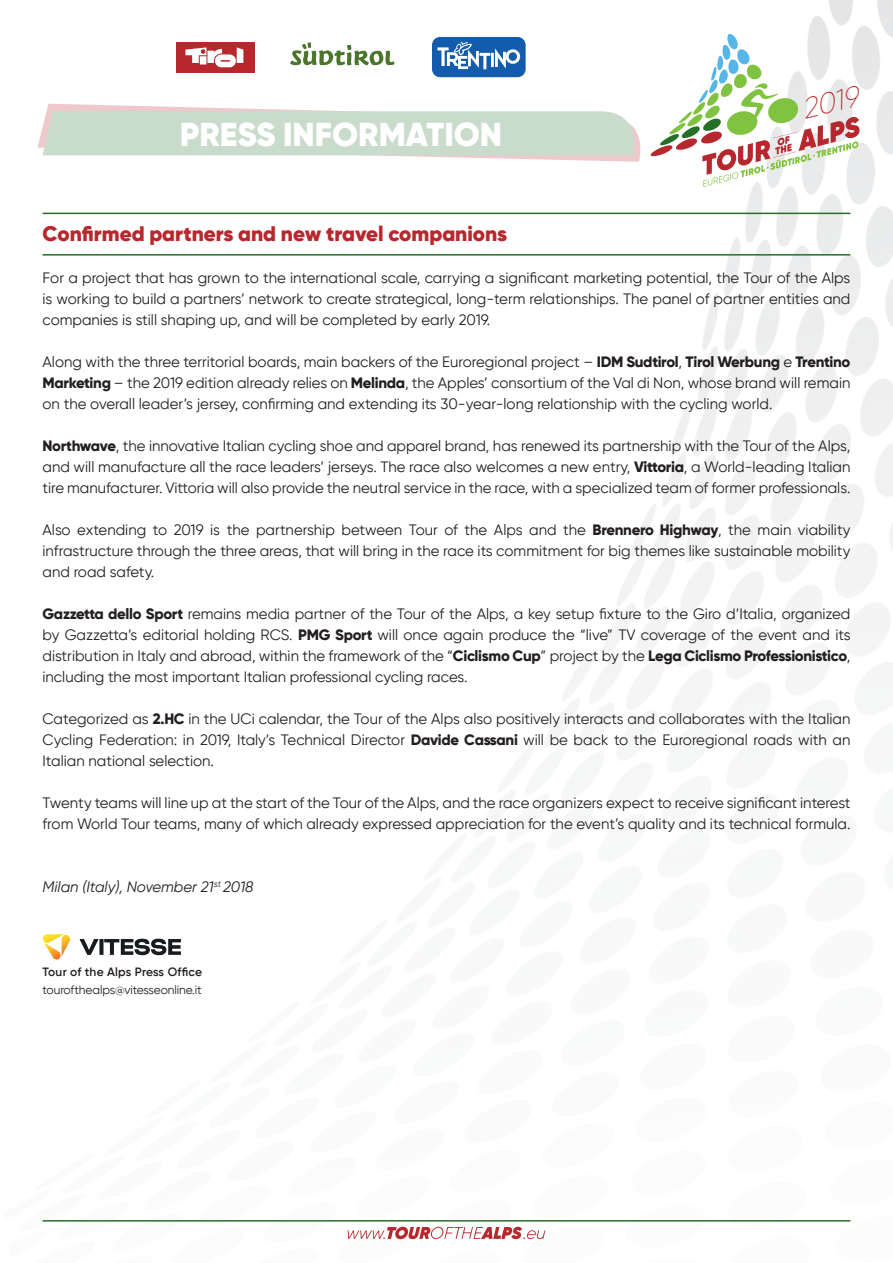
<style>
.page{position:relative;width:893px;height:1263px;background:#fff}
.page>*{position:absolute;margin:0;border:0;box-sizing:border-box;transform-origin:0 0}
.t1{font:900 33px "Vetta";color:#fff}
.t2{font:italic 200 28.5px "Vetta";color:#b7282e}
.t3{font:900 21px "Vetta";color:#b7282e}
.t4{font:15px/21px "Vetta";color:#231f20;text-align:justify}
.t5{font:italic 15px "Vetta";color:#231f20}
.t6{font:12px "Vetta";letter-spacing:-.01em;color:#231f20}
.t7{font:600 12px "Vetta";letter-spacing:.01em;color:#231f20}
.s1{font-weight:800}
</style>
<div class="page">
<svg style="left:348px;top:1226px;width:197px;height:14px"></svg>
<hr style="left:43px;top:1220px;width:807px;height:1px;background:#257029">
<svg style="left:37px;top:33px;width:822px;height:154px"></svg>
<hr style="left:43px;top:213px;width:807px;height:1px;background:#257029">
<hr style="left:43px;top:254px;width:807px;height:2px;background:#257029">
<img style="left:42px;top:934px;width:140px;height:26px">
<p class="t1" style="left:180px;top:114px;width:324px">PRESS INFORMATION</p>
<h2 class="t2" style="left:798px;top:92px;width:59px;rotate:-13deg">2019</h2>
<p class="t3" style="left:43px;top:220px;width:466px">Confirmed partners and new travel companions</p>
<p class="t4" style="left:43px;top:267px;width:809px">For a project that has grown to the international scale, carrying a significant marketing potential, the Tour of the Alps is working to build a partners’ network to create strategical, long-term relationships. The panel of partner entities and companies is still shaping up, and will be completed by early 2019.</p>
<p class="t4" style="left:43px;top:351px;width:809px">Along with the three territorial boards, main backers of the Euroregional project – <span class="s1">IDM Sudtirol</span>, <span class="s1">Tirol Werbung</span> e <span class="s1">Trentino Marketing</span> – the 2019 edition already relies on <span class="s1">Melinda</span>, the Apples’ consortium of the Val di Non, whose brand will remain on the overall leader’s jersey, confirming and extending its 30-year-long relationship with the cycling world.</p>
<p class="t4" style="left:43px;top:435px;width:809px"><span class="s1">Northwave</span>, the innovative Italian cycling shoe and apparel brand, has renewed its partnership with the Tour of the Alps, and will manufacture all the race leaders’ jerseys. The race also welcomes a new entry, <span class="s1">Vittoria</span>, a World-leading Italian tire manufacturer. Vittoria will also provide the neutral service in the race, with a specialized team of former professionals.</p>
<p class="t4" style="left:43px;top:519px;width:809px">Also extending to 2019 is the partnership between Tour of the Alps and the <span class="s1">Brennero Highway</span>, the main viability infrastructure through the three areas, that will bring in the race its commitment for big themes like sustainable mobility and road safety.</p>
<p class="t4" style="left:43px;top:603px;width:809px"><span class="s1">Gazzetta dello Sport</span> remains media partner of the Tour of the Alps, a key setup fixture to the Giro d’Italia, organized by Gazzetta’s editorial holding RCS. <span class="s1">PMG Sport</span> will once again produce the “live” TV coverage of the event and its distribution in Italy and abroad, within the framework of the “<span class="s1">Ciclismo Cup</span>” project by the <span class="s1">Lega Ciclismo Professionistico</span>, including the most important Italian professional cycling races.</p>
<p class="t4" style="left:43px;top:708px;width:809px">Categorized as <span class="s1">2.HC</span> in the UCi calendar, the Tour of the Alps also positively interacts and collaborates with the Italian Cycling Federation: in 2019, Italy’s Technical Director <span class="s1">Davide Cassani</span> will be back to the Euroregional roads with an Italian national selection.</p>
<p class="t4" style="left:43px;top:792px;width:809px">Twenty teams will line up at the start of the Tour of the Alps, and the race organizers expect to receive significant interest from World Tour teams, many of which already expressed appreciation for the event’s quality and its technical formula.</p>
<p class="t5" style="left:43px;top:878px;width:212px">Milan (Italy), November 21<sup>st</sup> 2018</p>
<p class="t7" style="left:43px;top:964px;width:161px">Tour of the Alps Press Office</p>
<p class="t6" style="left:43px;top:983px;width:161px">tourofthealps@vitesseonline.it</p>
</div>
